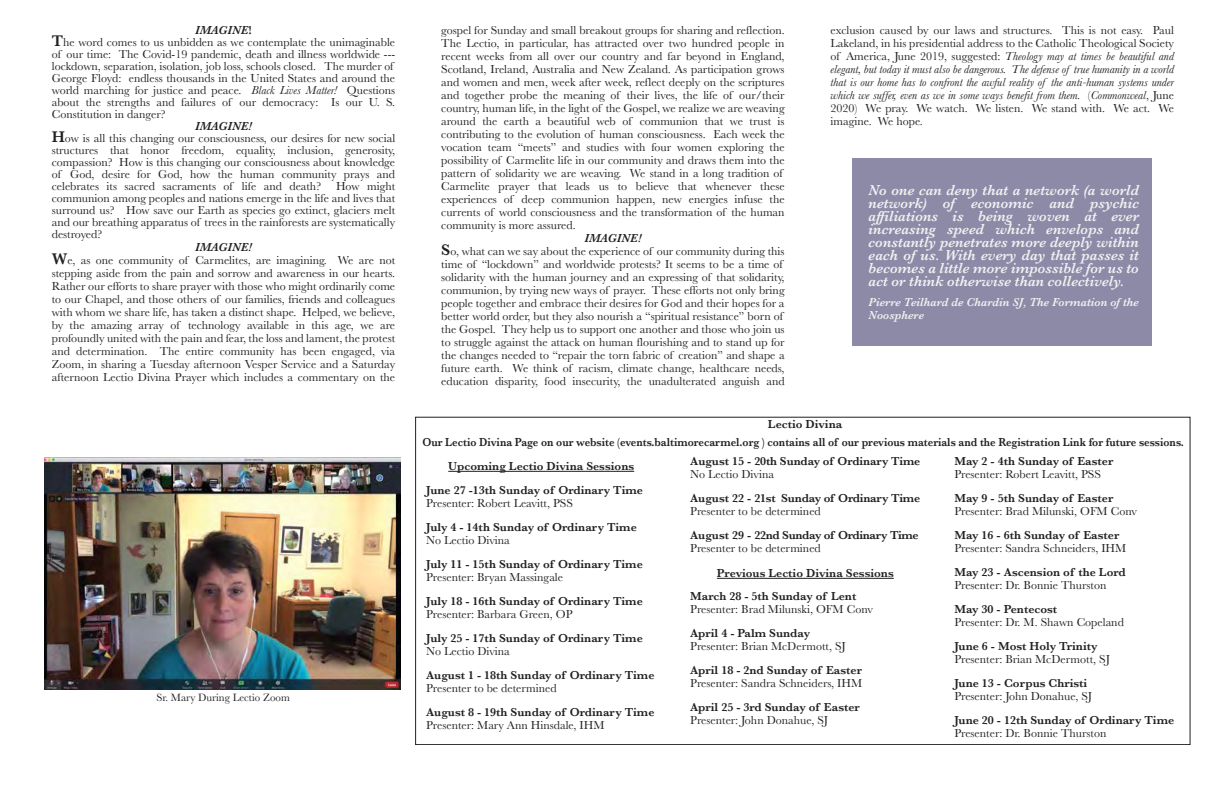
<style>
.page{position:relative;width:1224px;height:792px;background:#fff}
.page>*{position:absolute;margin:0;border:0;box-sizing:border-box;transform-origin:0 0}
.t1{font:italic 600 15px/13px "Baskerville";color:#f0f1f1;text-align:justify}
.t2{font:12px/13px "Baskerville";color:#221f20}
.t3{font:600 12px/18px "Baskerville";color:#221f20}
.t4{font:italic 12px/13px "Baskerville";color:#221f20;text-align:justify}
.t5{font:italic 600 12px/13px "Baskerville";color:#f0f1f1}
.t6{font:600 12px "Baskerville";letter-spacing:-.02em;color:#221f20}
.t7{font:600 12px "Baskerville";letter-spacing:-.025em;color:#221f20}
.t8{font:11px "Baskerville";color:#221f20}
.s1{font-weight:600;font-style:italic}
.s2{font-weight:600}
.s3{font-weight:600;font-size:16px}
.s4{font-style:italic}
.s5{font-style:normal}
</style>
<div class="page">
<div style="left:853px;top:159px;width:299px;height:187px;background:#8d8aa8"></div>
<hr style="left:448px;top:471px;width:186px;height:1px;background:#221f20">
<hr style="left:717px;top:578px;width:177px;height:1px;background:#221f20">
<img style="left:44px;top:458px;width:356px;height:232px">
<p class="t2" style="left:52px;top:24px;width:345px;line-height:12px;text-indent:143px"><span class="s1">IMAGINE</span><span class="s2">!<br></span><span class="s3">T</span>he word comes to us unbidden as we contemplate the unimaginable of our time: The Covid-19 pandemic, death and illness worldwide --- lockdown, separation, isolation, job loss, schools closed. The murder of George Floyd: endless thousands in the United States and around the world marching for justice and peace. <span class="s4">Black Lives Matter!</span> Questions about the strengths and failures of our democracy: Is our U. S.<br>Constitution in danger?</p>
<p class="t2" style="left:52px;top:120px;width:345px;line-height:12px;text-indent:143px"><span class="s1">IMAGINE!<br></span><span class="s3">H</span>ow is all this changing our consciousness, our desires for new social structures that honor freedom, equality, inclusion, generosity, compassion? How is this changing our consciousness about knowledge of God, desire for God, how the human community prays and celebrates its sacred sacraments of life and death? How might communion among peoples and nations emerge in the life and lives that surround us? How save our Earth as species go extinct, glaciers melt and our breathing apparatus of trees in the rainforests are systematically destroyed?</p>
<p class="t2" style="left:52px;top:241px;width:345px;text-align:center"><span class="s1">IMAGINE!<br></span><span class="s3">W</span>e, as one community of Carmelites, are imagining. We are not stepping aside from the pain and sorrow and awareness in our hearts.<br>Rather our efforts to share prayer with those who might ordinarily come to our Chapel, and those others of our families, friends and colleagues with whom we share life, has taken a distinct shape. Helped, we believe, by the amazing array of technology available in this age, we are profoundly united with the pain and fear, the loss and lament, the protest and determination. The entire community has been engaged, via Zoom, in sharing a Tuesday afternoon Vesper Service and a Saturday afternoon Lectio Divina Prayer which includes a commentary on the</p>
<p class="t8" style="left:157px;top:690px;width:135px">Sr. Mary During Lectio Zoom</p>
<p class="t2" style="left:441px;top:24px;width:345px">gospel for Sunday and small breakout groups for sharing and reflection.<br>The Lectio, in particular, has attracted over two hundred people in recent weeks from all over our country and far beyond in England, Scotland, Ireland, Australia and New Zealand. As participation grows and women and men, week after week, reflect deeply on the scriptures and together probe the meaning of their lives, the life of our/their country, human life, in the light of the Gospel, we realize we are weaving around the earth a beautiful web of communion that we trust is contributing to the evolution of human consciousness. Each week the vocation team “meets” and studies with four women exploring the possibility of Carmelite life in our community and draws them into the pattern of solidarity we are weaving. We stand in a long tradition of Carmelite prayer that leads us to believe that whenever these experiences of deep communion happen, new energies infuse the currents of world consciousness and the transformation of the human community is more assured.</p>
<p class="t2" style="left:441px;top:232px;width:345px;text-align:center"><span class="s1">IMAGINE!<br></span><span class="s3">S</span>o, what can we say about the experience of our community during this time of “lockdown” and worldwide protests? It seems to be a time of solidarity with the human journey and an expressing of that solidarity, communion, by trying new ways of prayer. These efforts not only bring people together and embrace their desires for God and their hopes for a better world order, but they also nourish a “spiritual resistance” born of the Gospel. They help us to support one another and those who join us to struggle against the attack on human flourishing and to stand up for the changes needed to “repair the torn fabric of creation” and shape a future earth. We think of racism, climate change, healthcare needs, education disparity, food insecurity, the unadulterated anguish and</p>
<p class="t4" style="left:831px;top:24px;width:345px"><span class="s5">exclusion caused by our laws and structures. This is not easy. Paul Lakeland, in his presidential address to the Catholic Theological Society of America, June 2019, suggested:</span> Theology may at times be beautiful and elegant, but today it must also be dangerous. The defense of true humanity in a world that is our home has to confront the awful reality of the anti-human systems under which we suffer, even as we in some ways benefit from them. <span class="s5">(</span>Commonweal<span class="s5">, June 2020) We pray. We watch. We listen. We stand with. We act. We imagine. We hope.</span></p>
<p class="t1" style="left:869px;top:184px;width:272px">No one can deny that a network (a world network) of economic and psychic affiliations is being woven at ever increasing speed which envelops and constantly penetrates more deeply within each of us. With every day that passes it becomes a little more impossible for us to act or think otherwise than collectively.</p>
<p class="t5" style="left:869px;top:296px;width:272px">Pierre Teilhard de Chardin SJ, The Formation of the<br>Noosphere</p>
<p class="t3" style="left:422px;top:415px;width:763px;text-align:center">Lectio Divina<br>Our Lectio Divina Page on our website (events.baltimorecarmel.org ) contains all of our previous materials and the Registration Link for future sessions.</p>
<p class="t3" style="left:426px;top:454px;width:218px;line-height:24px;text-indent:22px">Upcoming Lectio Divina Sessions<br>June 27 -13th Sunday of Ordinary Time</p>
<p class="t2" style="left:426px;top:497px;width:148px">Presenter: Robert Leavitt, PSS</p>
<p class="t3" style="left:426px;top:518px;width:212px">July 4 - 14th Sunday of Ordinary Time</p>
<p class="t2" style="left:426px;top:534px;width:85px">No Lectio Divina</p>
<p class="t3" style="left:426px;top:555px;width:218px">July 11 - 15th Sunday of Ordinary Time</p>
<p class="t2" style="left:426px;top:571px;width:138px">Presenter: Bryan Massingale</p>
<p class="t3" style="left:426px;top:592px;width:218px">July 18 - 16th Sunday of Ordinary Time</p>
<p class="t2" style="left:426px;top:608px;width:148px">Presenter: Barbara Green, OP</p>
<p class="t3" style="left:426px;top:629px;width:218px">July 25 - 17th Sunday of Ordinary Time</p>
<p class="t2" style="left:426px;top:645px;width:85px">No Lectio Divina</p>
<p class="t3" style="left:426px;top:666px;width:230px">August 1 - 18th Sunday of Ordinary Time</p>
<p class="t2" style="left:426px;top:682px;width:132px">Presenter to be determined</p>
<p class="t3" style="left:426px;top:703px;width:230px">August 8 - 19th Sunday of Ordinary Time</p>
<p class="t2" style="left:426px;top:719px;width:180px">Presenter: Mary Ann Hinsdale, IHM</p>
<p class="t3" style="left:690px;top:452px;width:231px">August 15 - 20th Sunday of Ordinary Time</p>
<p class="t2" style="left:690px;top:468px;width:85px">No Lectio Divina</p>
<p class="t6" style="left:690px;top:490px;width:231px">August 22 - 21st Sunday of Ordinary Time</p>
<p class="t2" style="left:690px;top:505px;width:132px">Presenter to be determined</p>
<p class="t7" style="left:690px;top:527px;width:230px">August 29 - 22nd Sunday of Ordinary Time</p>
<p class="t2" style="left:690px;top:542px;width:132px">Presenter to be determined</p>
<p class="t3" style="left:690px;top:562px;width:205px;line-height:23px;text-indent:27px">Previous Lectio Divina Sessions<br>March 28 - 5th Sunday of Lent</p>
<p class="t2" style="left:690px;top:603px;width:184px">Presenter: Brad Milunski, OFM Conv</p>
<p class="t3" style="left:690px;top:624px;width:121px">April 4 - Palm Sunday</p>
<p class="t2" style="left:690px;top:640px;width:157px">Presenter: Brian McDermott, SJ</p>
<p class="t3" style="left:690px;top:661px;width:173px">April 18 - 2nd Sunday of Easter</p>
<p class="t2" style="left:690px;top:677px;width:174px">Presenter: Sandra Schneiders, IHM</p>
<p class="t3" style="left:690px;top:698px;width:171px">April 25 - 3rd Sunday of Easter</p>
<p class="t2" style="left:690px;top:714px;width:139px">Presenter: John Donahue, SJ</p>
<p class="t3" style="left:954px;top:452px;width:160px">May 2 - 4th Sunday of Easter</p>
<p class="t2" style="left:954px;top:468px;width:148px">Presenter: Robert Leavitt, PSS</p>
<p class="t3" style="left:954px;top:489px;width:160px">May 9 - 5th Sunday of Easter</p>
<p class="t2" style="left:954px;top:505px;width:184px">Presenter: Brad Milunski, OFM Conv</p>
<p class="t3" style="left:954px;top:526px;width:166px">May 16 - 6th Sunday of Easter</p>
<p class="t2" style="left:954px;top:542px;width:174px">Presenter: Sandra Schneiders, IHM</p>
<p class="t3" style="left:954px;top:563px;width:173px">May 23 - Ascension of the Lord</p>
<p class="t2" style="left:954px;top:579px;width:154px">Presenter: Dr. Bonnie Thurston</p>
<p class="t3" style="left:954px;top:600px;width:104px">May 30 - Pentecost</p>
<p class="t2" style="left:954px;top:616px;width:171px">Presenter: Dr. M. Shawn Copeland</p>
<p class="t3" style="left:954px;top:637px;width:145px">June 6 - Most Holy Trinity</p>
<p class="t2" style="left:954px;top:653px;width:157px">Presenter: Brian McDermott, SJ</p>
<p class="t3" style="left:954px;top:674px;width:134px">June 13 - Corpus Christi</p>
<p class="t2" style="left:954px;top:690px;width:139px">Presenter: John Donahue, SJ</p>
<p class="t3" style="left:954px;top:711px;width:221px">June 20 - 12th Sunday of Ordinary Time</p>
<p class="t2" style="left:954px;top:727px;width:154px">Presenter: Dr. Bonnie Thurston</p>
</div>
